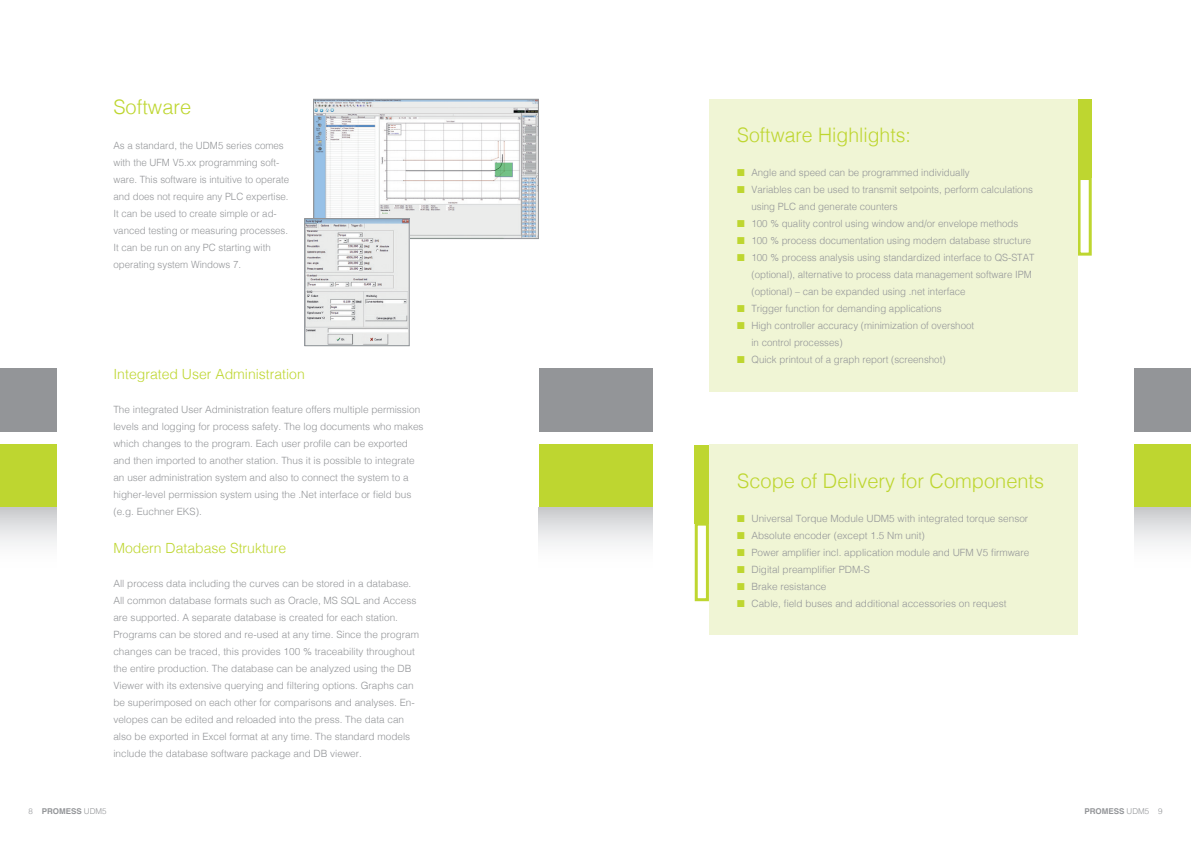
<style>
.page{position:relative;width:1191px;height:842px;background:#fff}
.page>*{position:absolute;margin:0;border:0;box-sizing:border-box;transform-origin:0 0}
.t1{font:300 20px "Helvetica";color:#bed630}
.t2{font:300 14px "Helvetica";color:#bed630}
.t3{font:300 10px/17px "Helvetica";color:#939598}
.t4{font:700 8px "Helvetica";color:#939598}
.s1{color:#bed630}
.s2{font-weight:300}
</style>
<div class="page">
<div style="left:0;top:369px;width:57px;height:63px;background:#939598"></div>
<div style="left:0;top:445px;width:57px;height:63px;background:#bed630"></div>
<svg style="left:0;top:508px;width:57px;height:37px"></svg>
<div style="left:539px;top:369px;width:113px;height:63px;background:#939598"></div>
<div style="left:539px;top:445px;width:113px;height:63px;background:#bed630"></div>
<svg style="left:539px;top:508px;width:113px;height:37px"></svg>
<div style="left:1134px;top:369px;width:57px;height:63px;background:#939598"></div>
<div style="left:1134px;top:445px;width:57px;height:63px;background:#bed630"></div>
<svg style="left:1134px;top:508px;width:57px;height:37px"></svg>
<div style="left:1077px;top:99px;width:14px;height:79px;background:#bed630"></div>
<div style="left:1077px;top:177px;width:14px;height:79px;border:3px solid #bed630"></div>
<div style="left:694px;top:445px;width:15px;height:78px;background:#bed630"></div>
<div style="left:694px;top:523px;width:15px;height:78px;border:3px solid #bed630"></div>
<div style="left:709px;top:445px;width:368px;height:190px;background:#f0f5d5"></div>
<div style="left:709px;top:99px;width:368px;height:292px;background:#f0f5d5"></div>
<img style="left:315px;top:101px;width:221px;height:136px">
<div style="left:313px;top:99px;width:225px;height:140px;border:1px solid #939598"></div>
<img style="left:307px;top:220px;width:100px;height:124px">
<div style="left:305px;top:218px;width:104px;height:128px;border:1px solid #939598"></div>
<h1 class="t1" style="left:113px;top:89px;width:79px">Software</h1>
<p class="t3" style="left:113px;top:136px;width:177px">As a standard, the UDM5 series comes with the UFM V5.xx programming soft&shy;ware. This software is intuitive to operate and does not require any PLC expertise.<br>It can be used to create simple or ad&shy;vanced testing or measuring processes.<br>It can be run on any PC starting with operating system Windows 7.</p>
<h2 class="t2" style="left:113px;top:362px;width:193px">Integrated User Administration</h2>
<p class="t3" style="left:113px;top:400px;width:312px">The integrated User Administration feature offers multiple permission levels and logging for process safety. The log documents who makes which changes to the program. Each user profile can be exported and then imported to another station. Thus it is possible to integrate an user administration system and also to connect the system to a higher-level permission system using the .Net interface or field bus (e.g. Euchner EKS).</p>
<h2 class="t2" style="left:113px;top:536px;width:174px">Modern Database Strukture</h2>
<p class="t3" style="left:113px;top:574px;width:307px">All process data including the curves can be stored in a database.<br>All common database formats such as Oracle, MS SQL and Access are supported. A separate database is created for each station.<br>Programs can be stored and re-used at any time. Since the program changes can be traced, this provides 100 % traceability throughout the entire production. The database can be analyzed using the DB Viewer with its extensive querying and filtering options. Graphs can be superimposed on each other for comparisons and analyses. En&shy;velopes can be edited and reloaded into the press. The data can also be exported in Excel format at any time. The standard models include the database software package and DB viewer.</p>
<h1 class="t1" style="left:737px;top:118px;width:175px">Software Highlights:</h1>
<p class="t3" style="left:737px;top:163px;width:234px"><span class="s1">■</span> Angle and speed can be programmed individually</p>
<p class="t3" style="left:751px;top:180px;width:283px;text-indent:-14px"><span class="s1">■</span> Variables can be used to transmit setpoints, perform calculations using PLC and generate counters</p>
<p class="t3" style="left:737px;top:214px;width:283px"><span class="s1">■</span> 100 % quality control using window and/or envelope methods</p>
<p class="t3" style="left:737px;top:231px;width:295px"><span class="s1">■</span> 100 % process documentation using modern database structure</p>
<p class="t3" style="left:751px;top:248px;width:285px;text-indent:-14px"><span class="s1">■</span> 100 % process analysis using standardized interface to QS-STAT (optional), alternative to process data management software IPM (optional) – can be expanded using .net interface</p>
<p class="t3" style="left:737px;top:299px;width:206px"><span class="s1">■</span> Trigger function for demanding applications</p>
<p class="t3" style="left:751px;top:316px;width:224px;text-indent:-14px"><span class="s1">■</span> High controller accuracy (minimization of overshoot in control processes)</p>
<p class="t3" style="left:737px;top:350px;width:210px"><span class="s1">■</span> Quick printout of a graph report (screenshot)</p>
<h1 class="t1" style="left:737px;top:463px;width:308px">Scope of Delivery for Components</h1>
<p class="t3" style="left:737px;top:509px;width:292px"><span class="s1">■</span> Universal Torque Module UDM5 with integrated torque sensor</p>
<p class="t3" style="left:737px;top:526px;width:189px"><span class="s1">■</span> Absolute encoder (except 1.5 Nm unit)</p>
<p class="t3" style="left:737px;top:543px;width:293px"><span class="s1">■</span> Power amplifier incl. application module and UFM V5 firmware</p>
<p class="t3" style="left:737px;top:560px;width:134px"><span class="s1">■</span> Digital preamplifier PDM-S</p>
<p class="t3" style="left:737px;top:577px;width:91px"><span class="s1">■</span> Brake resistance</p>
<p class="t3" style="left:737px;top:594px;width:271px"><span class="s1">■</span> Cable, field buses and additional accessories on request</p>
<p class="t4" style="left:28px;top:804px;width:80px"><span class="s2">8</span> PROMESS <span class="s2">UDM5</span></p>
<p class="t4" style="left:1084px;top:804px;width:80px">PROMESS <span class="s2">UDM5 9</span></p>
</div>
